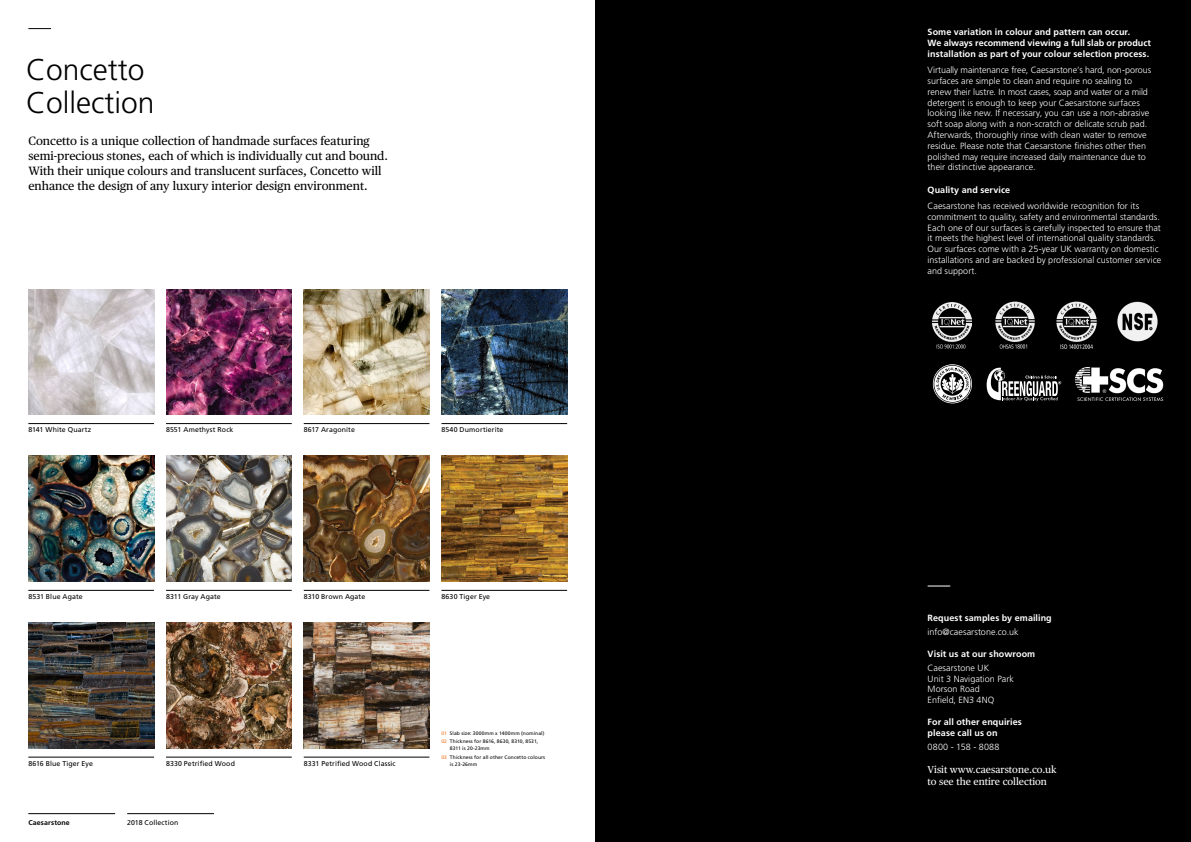
<style>
.page{position:relative;width:1191px;height:842px;background:#fff}
.page>*{position:absolute;margin:0;border:0;box-sizing:border-box;transform-origin:0 0}
.t1{font:300 30px/33px "Frutiger LT Std";color:#000}
.t2{font:12px/15px "Publico Text";color:#000}
.t3{font:10px/12px "Publico Text";color:#fff}
.t4{font:300 9px/10.8px "Frutiger LT Std";color:#fff}
.t5{font:700 9px/10.8px "Frutiger LT Std";letter-spacing:.01em;color:#fff}
.t6{font:300 9px "Frutiger LT Std";letter-spacing:.02em;color:#fff}
.t7{font:7px "Frutiger LT Std";letter-spacing:.015em;color:#000}
.t8{font:700 7px "Frutiger LT Std";letter-spacing:.02em;color:#000}
.t9{font:5px/8.7px "Frutiger LT Std";letter-spacing:.02em;color:#000}
.s1{color:#ee7623}
</style>
<div class="page">
<img style="left:28px;top:623px;width:126px;height:125px">
<hr style="left:28px;top:757px;width:126px;height:1px;background:#000">
<img style="left:166px;top:623px;width:126px;height:125px">
<hr style="left:166px;top:757px;width:126px;height:1px;background:#000">
<img style="left:304px;top:289px;width:125px;height:126px">
<hr style="left:304px;top:423px;width:125px;height:1px;background:#000">
<img style="left:441px;top:289px;width:126px;height:126px">
<hr style="left:441px;top:423px;width:126px;height:1px;background:#000">
<img style="left:166px;top:289px;width:126px;height:126px">
<hr style="left:166px;top:423px;width:126px;height:1px;background:#000">
<img style="left:28px;top:289px;width:126px;height:126px">
<hr style="left:28px;top:423px;width:126px;height:1px;background:#000">
<img style="left:304px;top:623px;width:125px;height:125px">
<hr style="left:304px;top:757px;width:125px;height:1px;background:#000">
<img style="left:166px;top:456px;width:126px;height:126px">
<hr style="left:166px;top:590px;width:126px;height:1px;background:#000">
<img style="left:304px;top:456px;width:125px;height:126px">
<hr style="left:304px;top:590px;width:125px;height:1px;background:#000">
<img style="left:441px;top:456px;width:126px;height:126px">
<hr style="left:441px;top:590px;width:126px;height:1px;background:#000">
<img style="left:28px;top:456px;width:126px;height:126px">
<hr style="left:28px;top:590px;width:126px;height:1px;background:#000">
<svg style="left:28px;top:28px;width:23px;height:1px"></svg>
<div style="left:595px;top:0;width:596px;height:842px;background:#000"></div>
<img style="left:1074px;top:367px;width:89px;height:33px">
<svg style="left:986px;top:368px;width:75px;height:33px"></svg>
<img style="left:1056px;top:301px;width:41px;height:40px">
<img style="left:1060px;top:345px;width:33px;height:3px">
<img style="left:1117px;top:301px;width:41px;height:41px">
<img style="left:933px;top:302px;width:39px;height:39px">
<img style="left:936px;top:345px;width:30px;height:3px">
<svg style="left:933px;top:364px;width:39px;height:39px"></svg>
<img style="left:995px;top:301px;width:40px;height:40px">
<img style="left:999px;top:345px;width:29px;height:3px">
<svg style="left:927px;top:586px;width:23px;height:1px"></svg>
<hr style="left:127px;top:813px;width:87px;height:1px;background:#000">
<hr style="left:28px;top:813px;width:87px;height:1px;background:#000">
<h1 class="t1" style="left:26px;top:53px;width:130px">Concetto<br>Collection</h1>
<p class="t2" style="left:28px;top:133px;width:361px">Concetto is a unique collection of handmade surfaces featuring semi-precious stones, each of which is individually cut and bound.<br>With their unique colours and translucent surfaces, Concetto will enhance the design of any luxury interior design environment.</p>
<p class="t7" style="left:28px;top:426px;width:64px">8141 White Quartz</p>
<p class="t7" style="left:166px;top:426px;width:69px">8551 Amethyst Rock</p>
<p class="t7" style="left:304px;top:426px;width:53px">8617 Aragonite</p>
<p class="t7" style="left:441px;top:426px;width:64px">8540 Dumortierite</p>
<p class="t7" style="left:28px;top:592px;width:56px">8531 Blue Agate</p>
<p class="t7" style="left:166px;top:592px;width:56px">8311 Gray Agate</p>
<p class="t7" style="left:304px;top:592px;width:63px">8310 Brown Agate</p>
<p class="t7" style="left:441px;top:592px;width:50px">8630 Tiger Eye</p>
<p class="t7" style="left:28px;top:759px;width:66px">8616 Blue Tiger Eye</p>
<p class="t7" style="left:166px;top:759px;width:70px">8330 Petrified Wood</p>
<p class="t8" style="left:28px;top:818px;width:43px">Caesarstone</p>
<p class="t7" style="left:127px;top:818px;width:53px">2018 Collection</p>
<p class="t7" style="left:304px;top:759px;width:93px">8331 Petrified Wood Classic</p>
<p class="t9" style="left:441px;top:728px;width:105px"><span class="s1">01</span> Slab size: 3000mm x 1400mm (nominal)<br><span class="s1">02</span> Thickness for 8616, 8630, 8310, 8531,</p>
<p class="t9" style="left:441px;top:744px;width:105px;text-indent:9px">8311 is 20-23mm<br><span class="s1">03</span> Thickness for all other Concetto colours</p>
<p class="t9" style="left:450px;top:760px;width:29px">is 23-26mm</p>
<p class="t5" style="left:927px;top:27px;width:225px">Some variation in colour and pattern can occur.<br>We always recommend viewing a full slab or product installation as part of your colour selection process.</p>
<p class="t4" style="left:927px;top:65px;width:225px">Virtually maintenance free, Caesarstone’s hard, non-porous surfaces are simple to clean and require no sealing to renew their lustre. In most cases, soap and water or a mild detergent is enough to keep your Caesarstone surfaces looking like new. If necessary, you can use a non-abrasive soft soap along with a non-scratch or delicate scrub pad.<br>Afterwards, thoroughly rinse with clean water to remove residue. Please note that Caesarstone finishes other then polished may require increased daily maintenance due to their distinctive appearance.</p>
<p class="t5" style="left:927px;top:184px;width:84px">Quality and service</p>
<p class="t4" style="left:927px;top:201px;width:235px">Caesarstone has received worldwide recognition for its commitment to quality, safety and environmental standards.<br>Each one of our surfaces is carefully inspected to ensure that it meets the highest level of international quality standards.<br>Our surfaces come with a 25-year UK warranty on domestic installations and are backed by professional customer service and support.</p>
<p class="t5" style="left:927px;top:613px;width:126px">Request samples by emailing</p>
<p class="t4" style="left:927px;top:627px;width:92px">info@caesarstone.co.uk</p>
<p class="t5" style="left:927px;top:649px;width:109px">Visit us at our showroom</p>
<p class="t4" style="left:927px;top:662px;width:88px">Caesarstone UK<br>Unit 3 Navigation Park<br>Morson Road<br>Enfield, EN3 4NQ</p>
<p class="t5" style="left:927px;top:717px;width:96px">For all other enquiries please call us on</p>
<p class="t6" style="left:927px;top:741px;width:73px">0800 - 158 - 8088</p>
<p class="t3" style="left:927px;top:763px;width:130px">Visit www.caesarstone.co.uk to see the entire collection</p>
</div>
